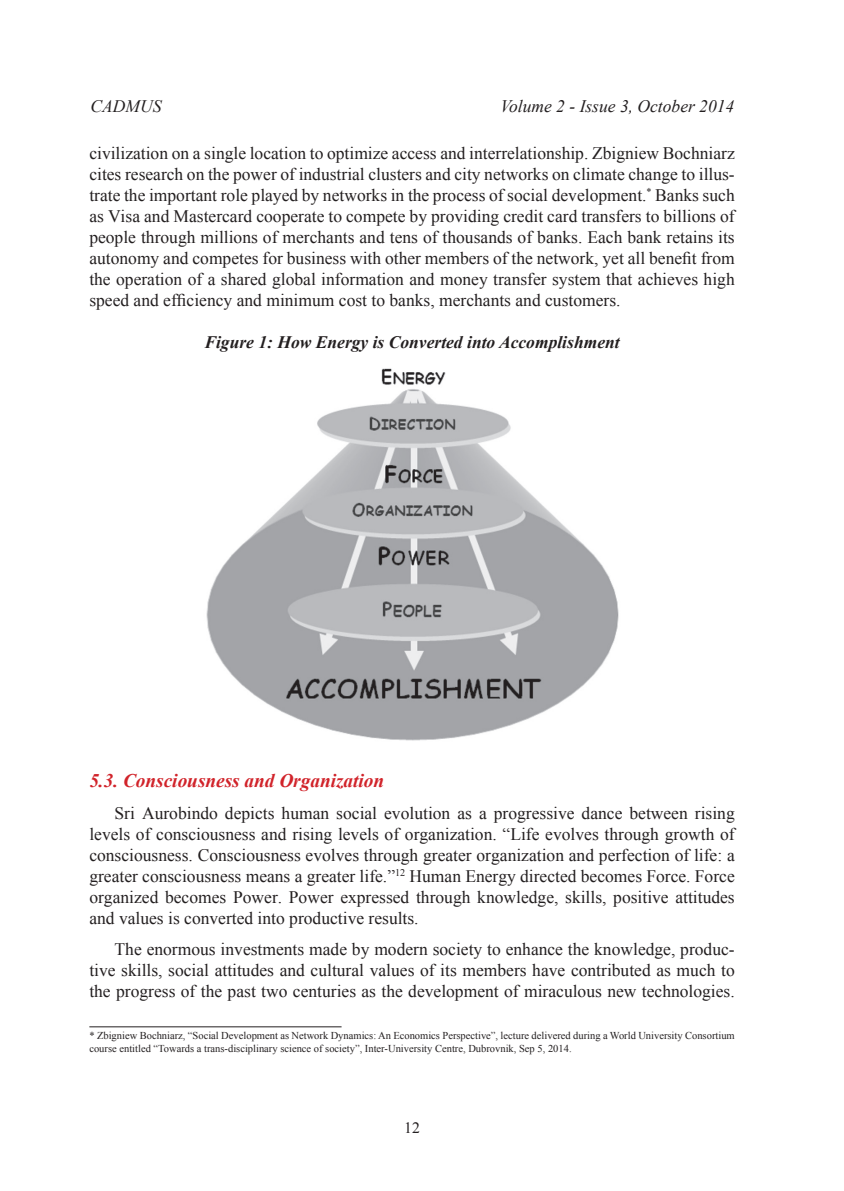
<style>
.page{position:relative;width:844px;height:1191px;background:#fff}
.page>*{position:absolute;margin:0;border:0;box-sizing:border-box;transform-origin:0 0}
.t1{font:italic 700 19.25px "Times New Roman";color:#d1232a}
.t2{font:17.5px/21px "Times New Roman";color:#231f20;text-align:justify}
.t3{font:italic 700 17.5px "Times New Roman";color:#231f20}
.t4{font:italic 17.5px "Times New Roman";color:#231f20}
.t5{font:15.75px "Times New Roman";color:#231f20}
.t6{font:10.5px/12.6px "Times New Roman";color:#231f20}
</style>
<div class="page">
<hr style="left:89px;top:1026px;width:252px;height:1px;background:#231f20">
<img style="left:206px;top:368px;width:413px;height:373px">
<p class="t4" style="left:90px;top:94px;width:72px">CADMUS</p>
<p class="t4" style="left:500px;top:94px;width:235px">Volume 2 - Issue 3, October 2014</p>
<p class="t2" style="left:89px;top:143px;width:646px">civilization on a single location to optimize access and interrelationship. Zbigniew Bochniarz cites research on the power of industrial clusters and city networks on climate change to illus&shy;trate the important role played by networks in the process of social development.<sup>*</sup> Banks such as Visa and Mastercard cooperate to compete by providing credit card transfers to billions of people through millions of merchants and tens of thousands of banks. Each bank retains its autonomy and competes for business with other members of the network, yet all benefit from the operation of a shared global information and money transfer system that achieves high speed and efficiency and minimum cost to banks, merchants and customers.</p>
<p class="t3" style="left:204px;top:330px;width:417px">Figure 1: How Energy is Converted into Accomplishment</p>
<p class="t1" style="left:89px;top:767px;width:296px">5.3. Consciousness and Organization</p>
<p class="t2" style="left:89px;top:802px;width:646px;text-indent:25px">Sri Aurobindo depicts human social evolution as a progressive dance between rising levels of consciousness and rising levels of organization. “Life evolves through growth of consciousness. Consciousness evolves through greater organization and perfection of life: a greater consciousness means a greater life.”<sup>12</sup> Human Energy directed becomes Force. Force organized becomes Power. Power expressed through knowledge, skills, positive attitudes and values is converted into productive results.</p>
<p class="t2" style="left:89px;top:938px;width:646px;text-indent:25px">The enormous investments made by modern society to enhance the knowledge, produc&shy;tive skills, social attitudes and cultural values of its members have contributed as much to the progress of the past two centuries as the development of miraculous new technologies.</p>
<p class="t6" style="left:89px;top:1029px;width:646px">* Zbigniew Bochniarz, “Social Development as Network Dynamics: An Economics Perspective”, lecture delivered during a World University Consortium course entitled “Towards a trans-disciplinary science of society”, Inter-University Centre, Dubrovnik, Sep 5, 2014.</p>
<p class="t5" style="left:404px;top:1117px;width:17px">12</p>
</div>
